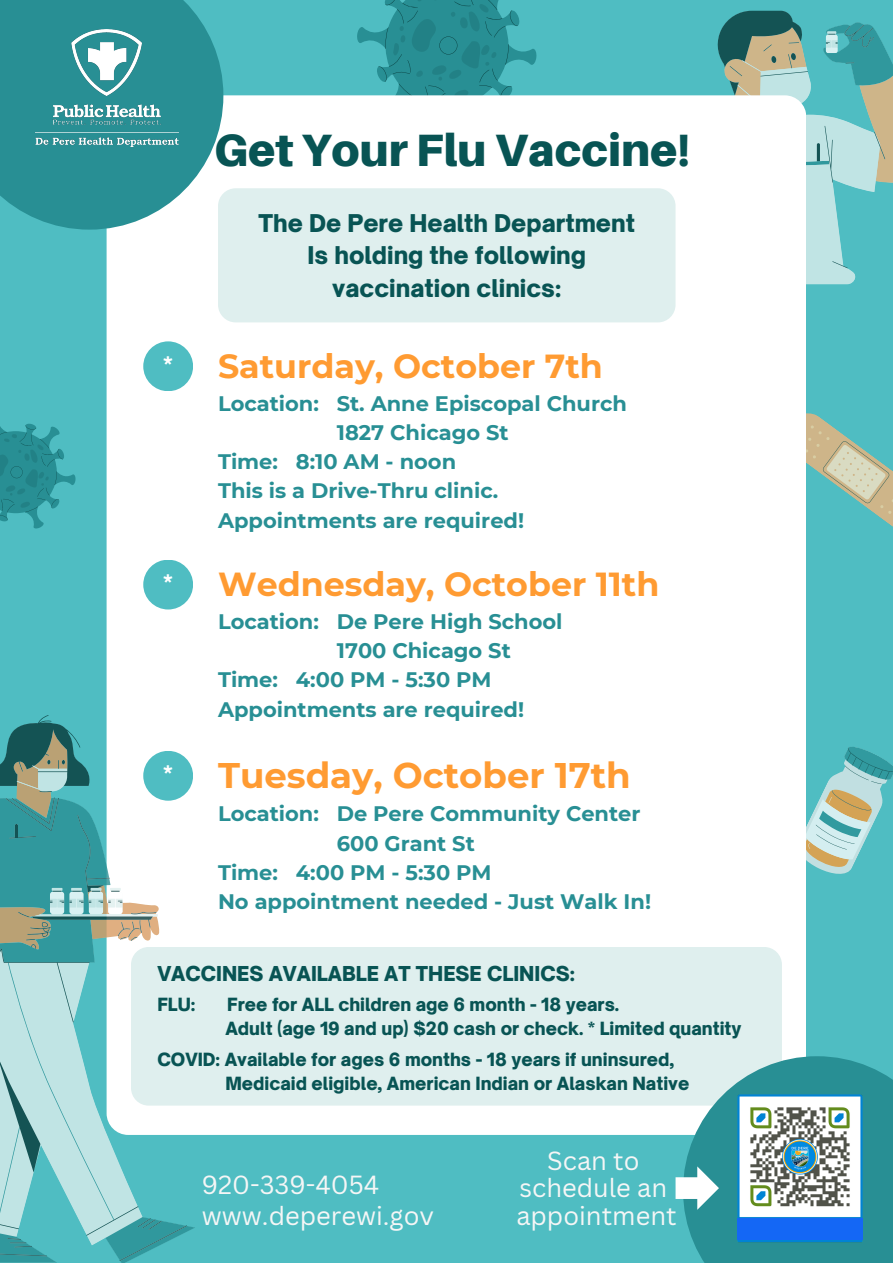
<style>
.page{position:relative;width:893px;height:1263px;background:#4fbdc2}
.page>*{position:absolute;margin:0;border:0;box-sizing:border-box;transform-origin:0 0}
.t1{font:900 45.3px "Aileron";color:#085454}
.t2{font:700 35.55px "Montserrat";color:#ff9b32}
.t3{font:700 33.3px "Montserrat";color:#ff9b32}
.t4{font:25.5px "Canva Sans";color:#f5f6f6}
.t5{font:700 24.15px "League Spartan";color:#fff}
.t6{font:900 23.4px/32.5px "Open Sauce One";color:#085454;text-align:center}
.t7{font:700 21px "Montserrat";color:#288f94}
.t8{font:900 19.65px "Open Sauce One";color:#085454}
.t9{font:900 17.4px "Open Sauce One";color:#085454}
</style>
<div class="page">
<svg style="left:885px;top:49px;width:8px;height:134px"></svg>
<svg style="left:806px;top:268px;width:50px;height:16px"></svg>
<svg style="left:717px;top:11px;width:168px;height:257px"></svg>
<svg style="left:357px;top:0;width:180px;height:95px"></svg>
<svg style="left:0;top:423px;width:76px;height:106px"></svg>
<svg style="left:806px;top:747px;width:87px;height:127px"></svg>
<svg style="left:806px;top:413px;width:87px;height:114px"></svg>
<div style="left:107px;top:95px;width:699px;height:1040px;background:#fff;border-radius:22px"></div>
<svg style="left:0;top:715px;width:187px;height:546px"></svg>
<div style="left:218px;top:188px;width:457px;height:134px;background:#dfefee;border-radius:18px"></div>
<div style="left:143px;top:341px;width:50px;height:50px;background:#4fbdc2;border-radius:50%"></div>
<div style="left:143px;top:560px;width:50px;height:49px;background:#4fbdc2;border-radius:50%"></div>
<div style="left:143px;top:751px;width:50px;height:50px;background:#4fbdc2;border-radius:50%"></div>
<div style="left:131px;top:947px;width:651px;height:158px;background:#dfefee;border-radius:18px"></div>
<svg style="left:0;top:0;width:223px;height:230px;fill:#288f94"></svg>
<img style="left:21px;top:0;width:171px;height:171px">
<svg style="left:683px;top:1056px;width:210px;height:207px;fill:#288f94"></svg>
<svg style="left:675px;top:1166px;width:44px;height:44px;background:#94cacd"></svg>
<img style="left:737px;top:1094px;width:125px;height:149px">
<div style="left:737px;top:1219px;width:125px;height:21px;background:#1467f5"></div>
<p class="t1" style="left:214px;top:122px;width:478px">Get Your Flu Vaccine!</p>
<p class="t5" style="left:162px;top:355px;width:13px">*</p>
<p class="t5" style="left:162px;top:573px;width:13px">*</p>
<p class="t5" style="left:162px;top:764px;width:13px">*</p>
<p class="t6" style="left:258px;top:206px;width:378px">The De Pere Health Department<br>Is holding the following vaccination clinics:</p>
<p class="t3" style="left:218px;top:346px;width:386px">Saturday, October 7th</p>
<p class="t7" style="left:218px;top:390px;width:410px">Location: St. Anne Episcopal Church</p>
<p class="t7" style="left:337px;top:419px;width:173px">1827 Chicago St</p>
<p class="t7" style="left:218px;top:449px;width:240px">Time: 8:10 AM - noon</p>
<p class="t7" style="left:218px;top:478px;width:282px">This is a Drive-Thru clinic.</p>
<p class="t7" style="left:218px;top:507px;width:308px">Appointments are required!</p>
<p class="t3" style="left:218px;top:564px;width:443px">Wednesday, October 11th</p>
<p class="t7" style="left:218px;top:608px;width:346px">Location: De Pere High School</p>
<p class="t7" style="left:337px;top:638px;width:175px">1700 Chicago St</p>
<p class="t7" style="left:218px;top:667px;width:275px">Time: 4:00 PM - 5:30 PM</p>
<p class="t7" style="left:218px;top:696px;width:308px">Appointments are required!</p>
<p class="t2" style="left:218px;top:754px;width:414px">Tuesday, October 17th</p>
<p class="t7" style="left:218px;top:801px;width:424px">Location: De Pere Community Center</p>
<p class="t7" style="left:337px;top:830px;width:139px">600 Grant St</p>
<p class="t7" style="left:218px;top:859px;width:275px">Time: 4:00 PM - 5:30 PM</p>
<p class="t7" style="left:218px;top:889px;width:434px">No appointment needed - Just Walk In!</p>
<p class="t8" style="left:157px;top:961px;width:419px">VACCINES AVAILABLE AT THESE CLINICS:</p>
<p class="t9" style="left:157px;top:993px;width:40px">FLU:</p>
<p class="t9" style="left:227px;top:993px;width:393px">Free for ALL children age 6 month - 18 years.</p>
<p class="t9" style="left:225px;top:1018px;width:517px">Adult (age 19 and up) $20 cash or check. * Limited quantity</p>
<p class="t9" style="left:157px;top:1048px;width:518px">COVID: Available for ages 6 months - 18 years if uninsured,</p>
<p class="t9" style="left:225px;top:1073px;width:465px">Medicaid eligible, American Indian or Alaskan Native</p>
<p class="t4" style="left:202px;top:1166px;width:179px">920-339-4054</p>
<p class="t4" style="left:202px;top:1198px;width:234px">www.deperewi.gov</p>
<p class="t4" style="left:547px;top:1142px;width:94px">Scan to</p>
<p class="t4" style="left:519px;top:1170px;width:149px">schedule an</p>
<p class="t4" style="left:516px;top:1198px;width:162px">appointment</p>
</div>
